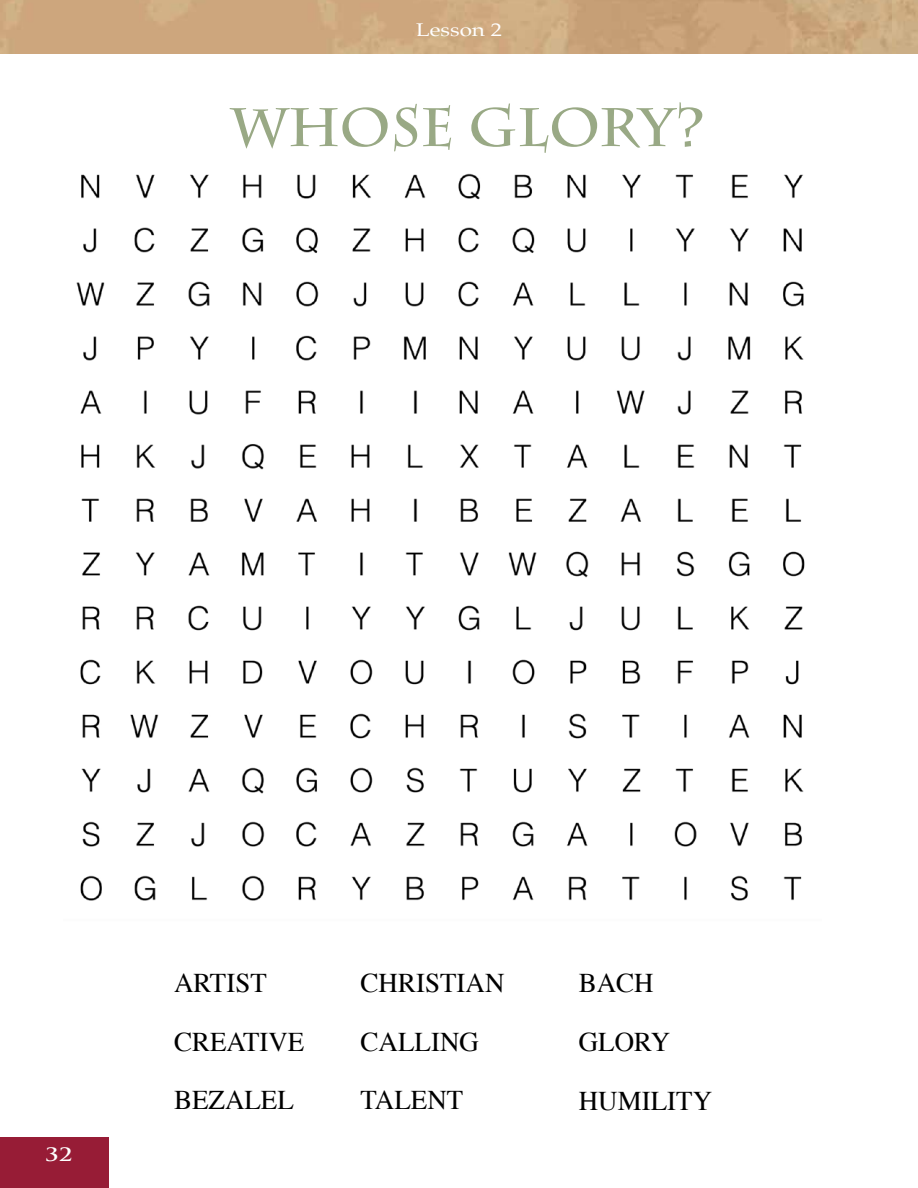
<style>
.page{position:relative;width:918px;height:1188px;background:#fff}
.page>*{position:absolute;margin:0;border:0;box-sizing:border-box;transform-origin:0 0}
.t1{font:700 54px "Charlemagne Std";color:#99a985}
.t2{font:27px/58.5px "Times";color:#000}
.t3{font:18px "Palatino";color:#fff;scale:1.25 1}
.t4{font:700 18px "Trajan Pro";color:#fff;scale:1.25 1}
</style>
<div class="page">
<img style="left:76px;top:173px;width:729px;height:728px">
<div style="left:0;top:1137px;width:108px;height:51px;background:#971c36"></div>
<p class="t3" style="left:416px;top:15px;width:70px">Lesson 2</p>
<h1 class="t1" style="left:231px;top:96px;width:477px">WHOSE GLORY?</h1>
<p class="t4" style="left:45px;top:1143px;width:23px">32</p>
<p class="t2" style="left:174px;top:952px;width:132px">ARTIST<br>CREATIVE<br>BEZALEL</p>
<p class="t2" style="left:361px;top:952px;width:145px">CHRISTIAN<br>CALLING<br>TALENT</p>
<p class="t2" style="left:579px;top:952px;width:135px">BACH<br>GLORY<br>HUMILITY</p>
</div>
